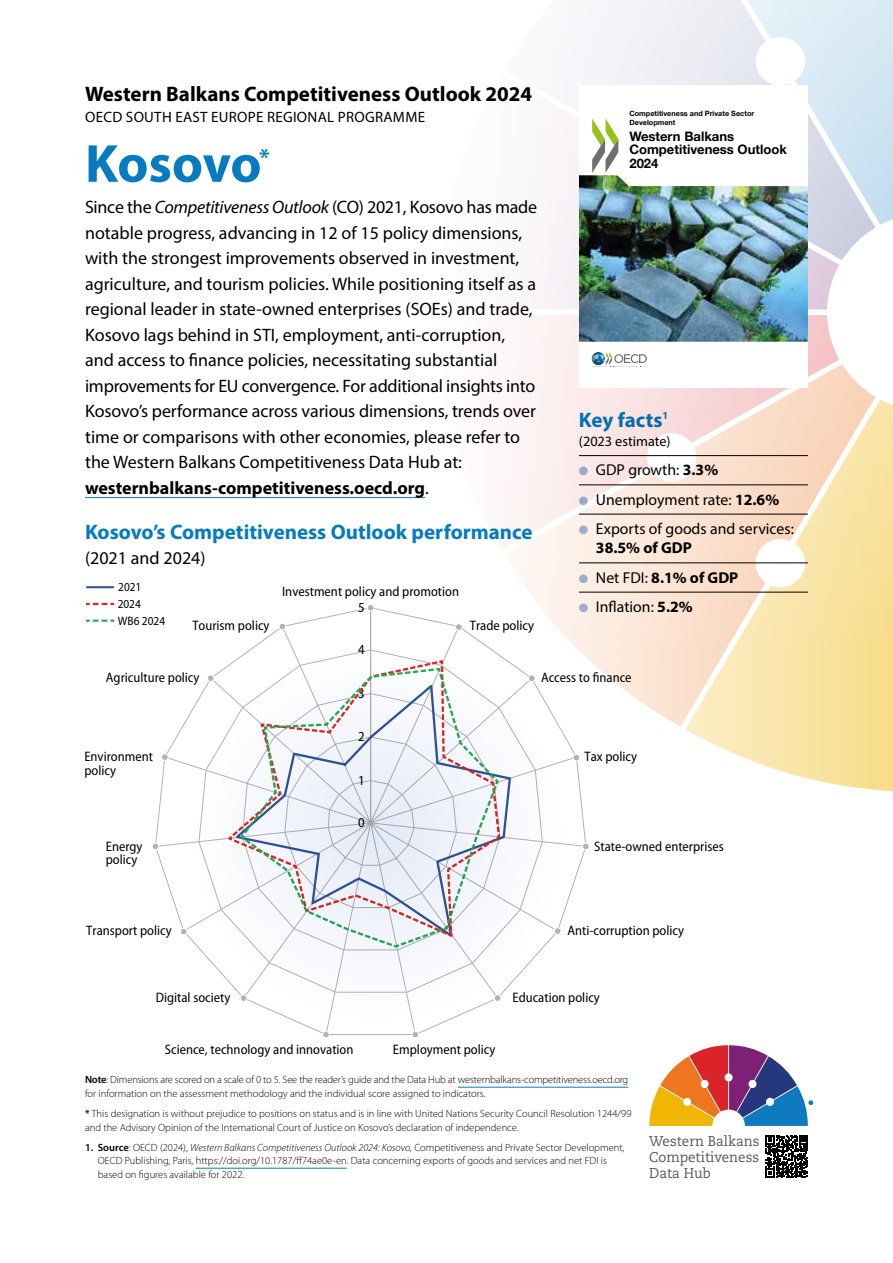
<style>
.page{position:relative;width:893px;height:1263px;background:#fff}
.page>*{position:absolute;margin:0;border:0;box-sizing:border-box;transform-origin:0 0}
.t1{font:700 54px "Myriad Pro";letter-spacing:-.01em;color:#077bc0}
.t2{font:700 23.55px "Myriad Pro";color:#077bc0}
.t3{font:700 21px "Myriad Pro";color:#077bc0}
.t4{font:700 21px "Myriad Pro";color:#000}
.t5{font:18px/25.5px "Myriad Pro";color:#000}
.t6{font:15.75px/19.5px "Myriad Pro";color:#000}
.t7{font:700 15.75px "Myriad Pro";color:#000}
.t8{font:15px "Myriad Pro";letter-spacing:.02em;color:#000}
.t9{font:14.25px "Myriad Pro";color:#000}
.t10{font:14.1px/16px "Caecilia LT Pro 55 Roman";color:#575756;text-align:justify;scale:.95 1}
.t11{font:semi-condensed 13.8px/14px "Myriad Pro";color:#000}
.t12{font:700 13.05px/13.5px "Helvetica Neue";color:#000}
.t13{font:semi-condensed 12.3px/16.8px "Myriad Pro";color:#000}
.t14{font:300 10.5px/13.5px "Myriad Pro";color:#000}
.t15{font:700 7.35px/8.9px "Helvetica Neue";color:#000}
.s1{font-style:italic}
.s2{font-weight:700}
.s3{color:#9fb9e1}
.s4{font-weight:400}
.s5{font-weight:600}
</style>
<div class="page">
<svg style="left:589px;top:660px;width:96px;height:67px"></svg>
<svg style="left:685px;top:660px;width:208px;height:132px"></svg>
<svg style="left:411px;top:0;width:482px;height:660px"></svg>
<hr style="left:85px;top:497px;width:340px;height:1px;background:#077bc0">
<hr style="left:579px;top:455px;width:229px;height:1px;background:#000">
<hr style="left:579px;top:485px;width:229px;height:1px;background:#000">
<hr style="left:579px;top:514px;width:229px;height:1px;background:#000">
<hr style="left:579px;top:563px;width:229px;height:1px;background:#000">
<hr style="left:579px;top:592px;width:229px;height:1px;background:#000">
<hr style="left:458px;top:1087px;width:170px;height:1px;background:#077bc0">
<hr style="left:196px;top:1168px;width:151px;height:1px;background:#077bc0">
<svg style="left:155px;top:607px;width:432px;height:428px"></svg>
<hr style="left:87px;top:586px;width:26px;height:2px;background:#2f5598">
<svg style="left:87px;top:603px;width:26px;height:2px"></svg>
<svg style="left:87px;top:620px;width:26px;height:2px"></svg>
<div style="left:455px;top:624px;width:7px;height:6px;background:#b3b2b2;border-radius:50%"></div>
<div style="left:455px;top:623px;width:7px;height:8px;border:1px solid #fff;border-radius:50%"></div>
<div style="left:528px;top:675px;width:7px;height:7px;background:#b3b2b2;border-radius:50%"></div>
<div style="left:528px;top:674px;width:7px;height:8px;border:1px solid #fff;border-radius:50%"></div>
<div style="left:573px;top:754px;width:7px;height:7px;background:#b3b2b2;border-radius:50%"></div>
<div style="left:573px;top:754px;width:7px;height:7px;border:1px solid #fff;border-radius:50%"></div>
<div style="left:582px;top:843px;width:7px;height:7px;background:#b3b2b2;border-radius:50%"></div>
<div style="left:582px;top:843px;width:7px;height:7px;border:1px solid #fff;border-radius:50%"></div>
<div style="left:554px;top:928px;width:7px;height:6px;background:#b3b2b2;border-radius:50%"></div>
<div style="left:554px;top:927px;width:7px;height:8px;border:1px solid #fff;border-radius:50%"></div>
<div style="left:494px;top:995px;width:7px;height:6px;background:#b3b2b2;border-radius:50%"></div>
<div style="left:494px;top:994px;width:7px;height:8px;border:1px solid #fff;border-radius:50%"></div>
<div style="left:412px;top:1031px;width:7px;height:7px;background:#b3b2b2;border-radius:50%"></div>
<div style="left:412px;top:1031px;width:7px;height:7px;border:1px solid #fff;border-radius:50%"></div>
<div style="left:323px;top:1031px;width:6px;height:7px;background:#b3b2b2;border-radius:50%"></div>
<div style="left:322px;top:1031px;width:8px;height:7px;border:1px solid #fff;border-radius:50%"></div>
<div style="left:240px;top:995px;width:7px;height:6px;background:#b3b2b2;border-radius:50%"></div>
<div style="left:240px;top:994px;width:7px;height:8px;border:1px solid #fff;border-radius:50%"></div>
<div style="left:180px;top:928px;width:7px;height:7px;background:#b3b2b2;border-radius:50%"></div>
<div style="left:180px;top:928px;width:7px;height:7px;border:1px solid #fff;border-radius:50%"></div>
<div style="left:152px;top:843px;width:7px;height:7px;background:#b3b2b2;border-radius:50%"></div>
<div style="left:152px;top:843px;width:7px;height:7px;border:1px solid #fff;border-radius:50%"></div>
<svg style="left:163px;top:755px;width:4px;height:4px"></svg>
<div style="left:161px;top:753px;width:8px;height:8px;border:1px solid #fff;border-radius:50%"></div>
<div style="left:207px;top:675px;width:7px;height:7px;background:#b3b2b2;border-radius:50%"></div>
<div style="left:207px;top:674px;width:7px;height:8px;border:1px solid #fff;border-radius:50%"></div>
<div style="left:279px;top:623px;width:7px;height:7px;background:#b3b2b2;border-radius:50%"></div>
<div style="left:279px;top:623px;width:7px;height:7px;border:1px solid #fff;border-radius:50%"></div>
<div style="left:367px;top:604px;width:7px;height:7px;background:#b3b2b2;border-radius:50%"></div>
<div style="left:367px;top:604px;width:7px;height:7px;border:1px solid #fff;border-radius:50%"></div>
<svg style="left:501px;top:681px;width:11px;height:259px"></svg>
<svg style="left:225px;top:658px;width:276px;height:291px"></svg>
<div style="left:579px;top:85px;width:229px;height:302px;background:#fff"></div>
<svg style="left:592px;top:352px;width:55px;height:13px"></svg>
<img style="left:579px;top:118px;width:229px;height:224px">
<svg style="left:649px;top:1045px;width:164px;height:81px"></svg>
<svg style="left:766px;top:1135px;width:42px;height:42px"></svg>
<h3 class="t4" style="left:85px;top:80px;width:449px">Western Balkans Competitiveness Outlook 2024</h3>
<h3 class="t8" style="left:85px;top:108px;width:341px">OECD SOUTH EAST EUROPE REGIONAL PROGRAMME</h3>
<h1 class="t1" style="left:85px;top:128px;width:178px">Kosovo</h1>
<h2 class="t2" style="left:259px;top:142px;width:12px">*</h2>
<p class="t5" style="left:85px;top:194px;width:454px">Since the <span class="s1">Competitiveness Outlook</span> (CO) 2021, Kosovo has made notable progress, advancing in 12 of 15 policy dimensions, with the strongest improvements observed in investment, agriculture, and tourism policies. While positioning itself as a regional leader in state-owned enterprises (SOEs) and trade, Kosovo lags behind in STI, employment, anti-corruption, and access to finance policies, necessitating substantial improvements for EU convergence. For additional insights into Kosovo’s performance across various dimensions, trends over time or comparisons with other economies, please refer to the Western Balkans Competitiveness Data Hub at: <span class="s2">westernbalkans-competitiveness.oecd.org</span>.</p>
<h3 class="t3" style="left:85px;top:518px;width:449px">Kosovo’s Competitiveness Outlook performance</h3>
<h3 class="t5" style="left:85px;top:545px;width:122px">(2021 and 2024)</h3>
<p class="t13" style="left:118px;top:579px;width:49px">2021<br>2024<br>WB6 2024</p>
<h3 class="t11" style="left:192px;top:619px;width:79px">Tourism policy</h3>
<h3 class="t11" style="left:282px;top:585px;width:178px">Investment policy and promotion</h3>
<h3 class="t11" style="left:358px;top:600px;width:8px">5</h3>
<h3 class="t11" style="left:358px;top:643px;width:8px">4</h3>
<h3 class="t11" style="left:470px;top:619px;width:66px">Trade policy</h3>
<p class="t15" style="left:629px;top:109px;width:126px">Competitiveness and Private Sector<br>Development</p>
<p class="t12" style="left:629px;top:130px;width:159px">Western Balkans<br>Competitiveness Outlook<br>2024</p>
<h3 class="t3" style="left:579px;top:406px;width:91px">Key facts<sup>1</sup></h3>
<h3 class="t9" style="left:579px;top:432px;width:93px">(2023 estimate)</h3>
<h3 class="t6" style="left:579px;top:460px;width:141px"><span class="s3">●</span> GDP growth: <span class="s2">3.3%</span></h3>
<h3 class="t6" style="left:579px;top:489px;width:202px"><span class="s3">●</span> Unemployment rate: <span class="s2">12.6%</span></h3>
<h3 class="t6" style="left:596px;top:518px;width:199px;text-indent:-17px"><span class="s3">●</span> Exports of goods and services:<br><span class="s2">38.5% of GDP</span></h3>
<h3 class="t7" style="left:579px;top:567px;width:161px"><span class="s3">●</span> <span class="s4">Net FDI:</span> 8.1% of GDP</h3>
<h3 class="t6" style="left:579px;top:596px;width:115px"><span class="s3">●</span> Inflation: <span class="s2">5.2%</span></h3>
<h3 class="t11" style="left:106px;top:670px;width:95px">Agriculture policy</h3>
<h3 class="t11" style="left:541px;top:670px;width:92px">Access to finance</h3>
<h3 class="t11" style="left:358px;top:686px;width:8px">3</h3>
<h3 class="t11" style="left:358px;top:730px;width:8px">2</h3>
<h3 class="t11" style="left:84px;top:749px;width:70px">Environment policy</h3>
<h3 class="t11" style="left:358px;top:773px;width:8px">1</h3>
<h3 class="t11" style="left:584px;top:750px;width:54px">Tax policy</h3>
<h3 class="t11" style="left:358px;top:816px;width:8px">0</h3>
<h3 class="t11" style="left:106px;top:839px;width:38px">Energy policy</h3>
<h3 class="t11" style="left:594px;top:839px;width:131px">State-owned enterprises</h3>
<h3 class="t11" style="left:86px;top:924px;width:87px">Transport policy</h3>
<h3 class="t11" style="left:567px;top:924px;width:118px">Anti-corruption policy</h3>
<h3 class="t11" style="left:156px;top:990px;width:76px">Digital society</h3>
<h3 class="t11" style="left:165px;top:1043px;width:190px">Science, technology and innovation</h3>
<h3 class="t11" style="left:393px;top:1043px;width:104px">Employment policy</h3>
<h3 class="t11" style="left:512px;top:990px;width:89px">Education policy</h3>
<p class="t14" style="left:85px;top:1073px;width:545px"><span class="s5">Note</span>: Dimensions are scored on a scale of 0 to 5. See the reader’s guide and the Data Hub at westernbalkans-competitiveness.oecd.org for information on the assessment methodology and the individual score assigned to indicators.</p>
<p class="t14" style="left:85px;top:1107px;width:548px"><span class="s5">*</span> This designation is without prejudice to positions on status and is in line with United Nations Security Council Resolution 1244/99 and the Advisory Opinion of the International Court of Justice on Kosovo’s declaration of independence.</p>
<p class="t14" style="left:98px;top:1140px;width:528px;text-indent:-13px"><span class="s5">1. Source</span>: OECD (2024), <span class="s1">Western Balkans Competitiveness Outlook 2024: Kosovo,</span> Competitiveness and Private Sector Development,<br>OECD Publishing, Paris, https://doi.org/10.1787/ff74ae0e-en. Data concerning exports of goods and services and net FDI is based on figures available for 2022.</p>
<h3 class="t10" style="left:649px;top:1132px;width:117px">Western Balkans Competitiveness Data Hub</h3>
</div>
